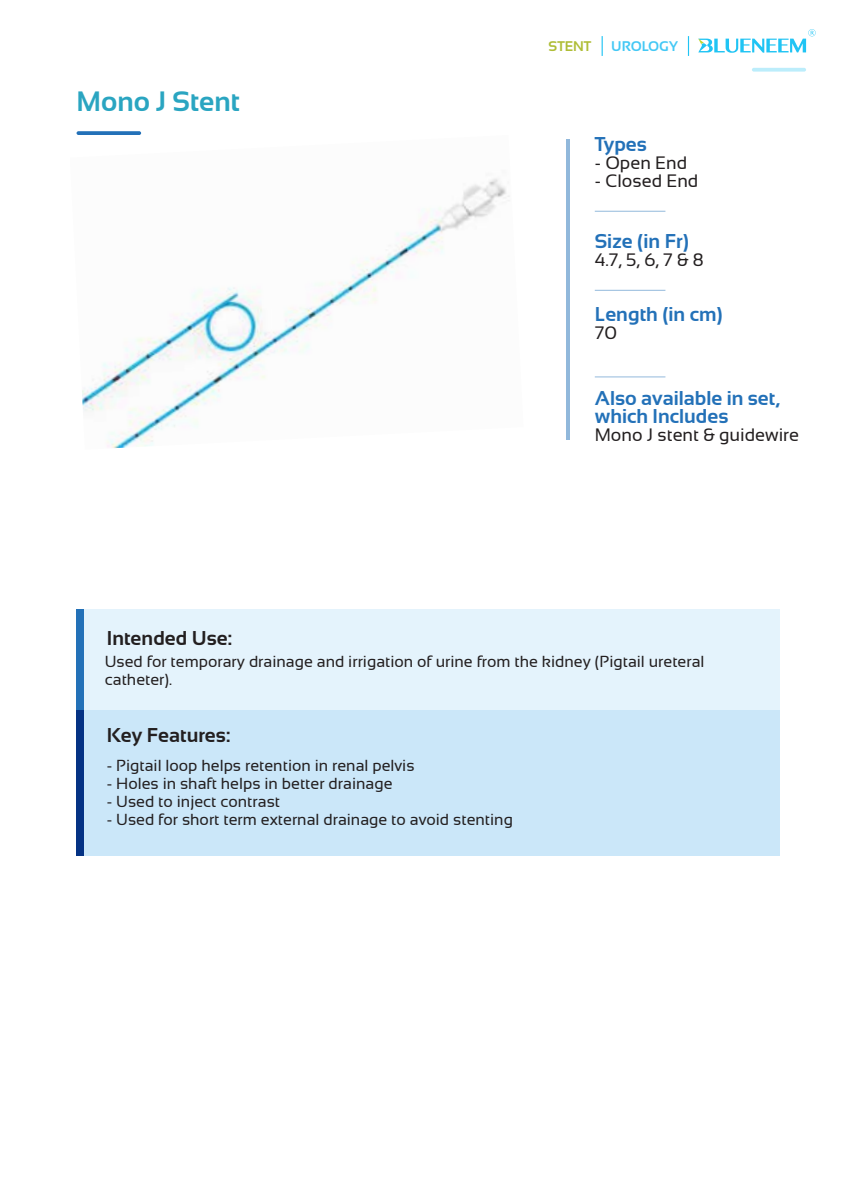
<style>
.page{position:relative;width:842px;height:1191px;background:#fff}
.page>*{position:absolute;margin:0;border:0;box-sizing:border-box;transform-origin:0 0}
.t1{font:700 28px "Sansation";color:#2aa5c1}
.t2{font:700 20px/18px "Sansation";color:#2371b8}
.t3{font:700 20px "Sansation";color:#231f20}
.t4{font:18px "Sansation";color:#231f20}
.t5{font:16px/18px "Sansation";color:#231f20}
.t6{font:700 14px "Sansation";color:#44c8f5}
.t7{font:700 14px "Sansation";color:#afbd36}
</style>
<div class="page">
<hr style="left:595px;top:211px;width:70px;height:1px;background:#2472b8">
<hr style="left:595px;top:290px;width:70px;height:1px;background:#2472b8">
<hr style="left:567px;top:140px;width:3px;height:300px;background:#2371b8">
<hr style="left:595px;top:376px;width:70px;height:1px;background:#2472b8">
<img style="left:82px;top:178px;width:428px;height:270px">
<svg style="left:688px;top:36px;width:1px;height:20px"></svg>
<div style="left:84px;top:609px;width:696px;height:246px;background:#e4f3fc"></div>
<div style="left:84px;top:710px;width:696px;height:145px;background:#cbe7f9"></div>
<div style="left:77px;top:609px;width:7px;height:246px;background:#2371b8"></div>
<div style="left:77px;top:710px;width:7px;height:145px;background:#043284"></div>
<svg style="left:77px;top:131px;width:64px;height:4px"></svg>
<svg style="left:698px;top:29px;width:118px;height:24px"></svg>
<svg style="left:602px;top:36px;width:1px;height:20px"></svg>
<svg style="left:752px;top:68px;width:54px;height:4px"></svg>
<h1 class="t1" style="left:77px;top:85px;width:165px">Mono J Stent</h1>
<p class="t3" style="left:107px;top:627px;width:127px">Intended Use:</p>
<p class="t7" style="left:549px;top:39px;width:44px">STENT</p>
<p class="t6" style="left:611px;top:39px;width:68px">UROLOGY</p>
<p class="t2" style="left:595px;top:135px;width:54px">Types</p>
<p class="t4" style="left:595px;top:153px;width:94px">- Open End</p>
<p class="t4" style="left:595px;top:171px;width:105px">- Closed End</p>
<p class="t2" style="left:595px;top:232px;width:96px">Size (in Fr)</p>
<p class="t4" style="left:595px;top:250px;width:110px">4.7, 5, 6, 7 &amp; 8</p>
<p class="t2" style="left:595px;top:305px;width:130px">Length (in cm)</p>
<p class="t4" style="left:595px;top:323px;width:24px">70</p>
<p class="t2" style="left:595px;top:389px;width:187px">Also available in set, which Includes</p>
<p class="t4" style="left:595px;top:425px;width:206px">Mono J stent &amp; guidewire</p>
<p class="t5" style="left:105px;top:652px;width:601px">Used for temporary drainage and irrigation of urine from the kidney (Pigtail ureteral catheter).</p>
<p class="t3" style="left:107px;top:724px;width:125px">Key Features:</p>
<p class="t5" style="left:107px;top:756px;width:309px">- Pigtail loop helps retention in renal pelvis</p>
<p class="t5" style="left:107px;top:774px;width:287px">- Holes in shaft helps in better drainage</p>
<p class="t5" style="left:107px;top:792px;width:175px">- Used to inject contrast</p>
<p class="t5" style="left:107px;top:810px;width:408px">- Used for short term external drainage to avoid stenting</p>
</div>
